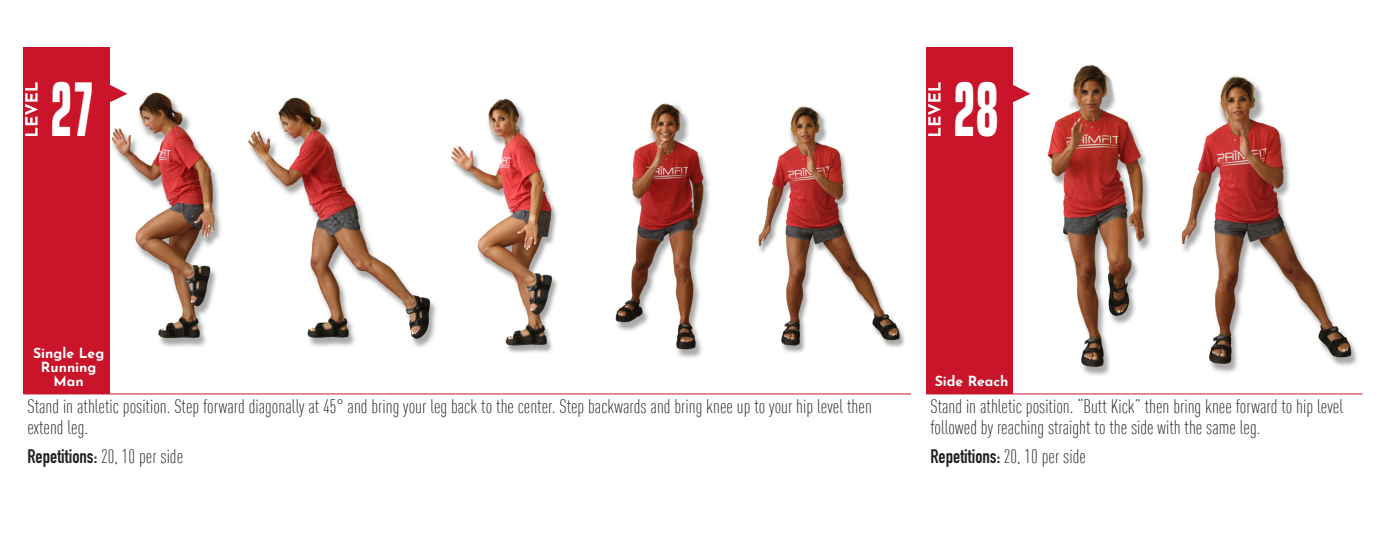
<style>
.page{position:relative;width:1386px;height:536px;background:#fff}
.page>*{position:absolute;margin:0;border:0;box-sizing:border-box;transform-origin:0 0}
.Number{font:80.33px "Eurostile Con Hea";color:#fff;scale:.61 1}
.Instruction{font:300 condensed 19.25px/21px "DIN Pro";color:#231f20}
.Instruction-2{font:700 19.25px "DIN Condensed";color:#231f20}
.Box_Title{font:700 14px/14px "Josefin Sans";color:#fff;text-align:center}
.s1{font-family:"DIN Pro";font-weight:300;font-stretch:condensed}
</style>
<div class="page">
<img style="left:113px;top:92px;width:108px;height:255px">
<img style="left:451px;top:98px;width:106px;height:255px">
<img style="left:248px;top:97px;width:188px;height:250px">
<img style="left:615px;top:103px;width:95px;height:255px">
<img style="left:758px;top:106px;width:147px;height:247px">
<img style="left:1030px;top:64px;width:121px;height:312px">
<img style="left:1181px;top:75px;width:176px;height:298px">
<hr style="left:23px;top:393px;width:888px;height:1px;background:#c9142a">
<div style="left:24px;top:47px;width:86px;height:347px;background:#c9142a"></div>
<svg style="left:25px;top:82px;width:13px;height:54px"></svg>
<svg style="left:110px;top:85px;width:17px;height:17px"></svg>
<hr style="left:926px;top:393px;width:437px;height:1px;background:#c9142a">
<div style="left:927px;top:47px;width:86px;height:347px;background:#c9142a"></div>
<svg style="left:928px;top:82px;width:13px;height:54px"></svg>
<svg style="left:1013px;top:85px;width:17px;height:17px"></svg>
<p class="Number" style="left:50px;top:51px;width:76px">27</p>
<p class="Number" style="left:953px;top:51px;width:76px">28</p>
<p class="Box_Title" style="left:33px;top:344px;width:73px">Single Leg<br>Running<br>Man</p>
<p class="Instruction" style="left:27px;top:394px;width:846px">Stand in athletic position. Step forward diagonally at 45° and bring your leg back to the center. Step backwards and bring knee up to your hip level then extend leg.</p>
<p class="Instruction-2" style="left:27px;top:442px;width:157px">Repetitions: <span class="s1">20, 10 per side</span></p>
<p class="Box_Title" style="left:935px;top:372px;width:75px">Side Reach</p>
<p class="Instruction" style="left:930px;top:394px;width:414px">Stand in athletic position. “Butt Kick” then bring knee forward to hip level followed by reaching straight to the side with the same leg.</p>
<p class="Instruction-2" style="left:930px;top:442px;width:157px">Repetitions: <span class="s1">20, 10 per side</span></p>
</div>
